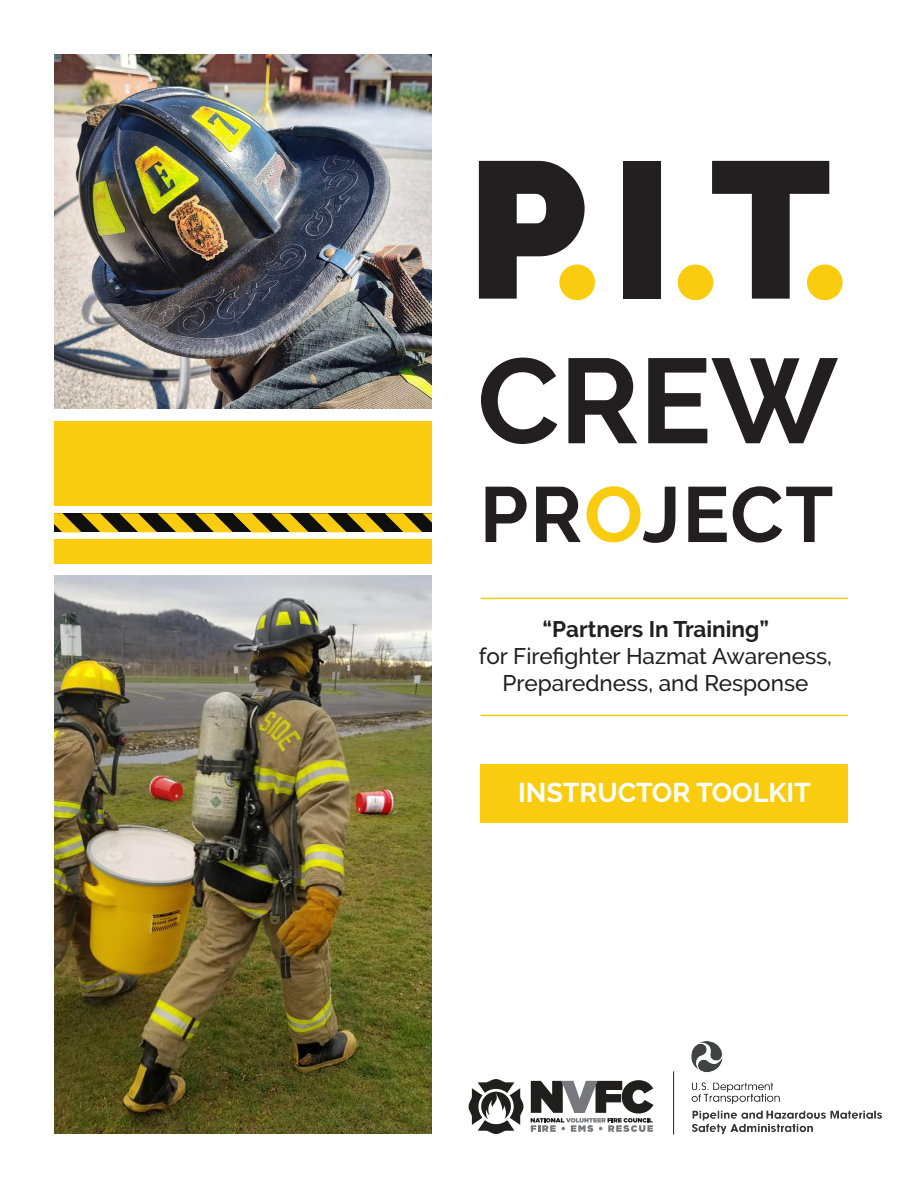
<style>
.page{position:relative;width:918px;height:1188px;background:#fff}
.page>*{position:absolute;margin:0;border:0;box-sizing:border-box;transform-origin:0 0}
.t1{font:700 120px "Raleway";color:#231f20}
.t2{font:700 78px "Raleway";letter-spacing:.02em;color:#231f20}
.t3{font:700 27px "Raleway";color:#fff}
.t4{font:500 22.5px/27px "Raleway";color:#231f20;text-align:center}
.s1{color:#f9cc10}
.s2{font-weight:700}
</style>
<div class="page">
<div style="left:54px;top:421px;width:378px;height:143px;background:#f9cc10"></div>
<hr style="left:481px;top:598px;width:367px;height:1px;background:#f9cc10">
<img style="left:54px;top:54px;width:378px;height:354px">
<img style="left:54px;top:575px;width:378px;height:559px">
<hr style="left:481px;top:715px;width:367px;height:1px;background:#f9cc10">
<div style="left:481px;top:765px;width:367px;height:58px;background:#f9cc10"></div>
<div style="left:807px;top:265px;width:36px;height:35px;background:#f9cc10;border-radius:50%"></div>
<div style="left:678px;top:265px;width:35px;height:35px;background:#f9cc10;border-radius:50%"></div>
<div style="left:559px;top:265px;width:36px;height:35px;background:#f9cc10;border-radius:50%"></div>
<svg style="left:479px;top:161px;width:106px;height:138px"></svg>
<div style="left:623px;top:161px;width:38px;height:138px;background:#231f20"></div>
<svg style="left:712px;top:161px;width:117px;height:138px"></svg>
<img style="left:692px;top:1041px;width:190px;height:93px">
<svg style="left:531px;top:1080px;width:122px;height:52px"></svg>
<svg style="left:469px;top:1079px;width:55px;height:55px"></svg>
<hr style="left:673px;top:1071px;width:1px;height:63px;background:#231f20">
<div style="left:54px;top:507px;width:378px;height:32px;background:#fff"></div>
<svg style="left:54px;top:513px;width:378px;height:19px;background:#816b0e"></svg>
<p class="t1" style="left:477px;top:333px;width:362px">CREW</p>
<p class="t2" style="left:480px;top:470px;width:355px">PR<span class="s1">O</span>JECT</p>
<p class="t4" style="left:479px;top:615px;width:355px"><span class="s2">“Partners In Training”<br></span>for Firefighter Hazmat Awareness,<br>Preparedness, and Response</p>
<p class="t3" style="left:518px;top:777px;width:294px">INSTRUCTOR TOOLKIT</p>
</div>
